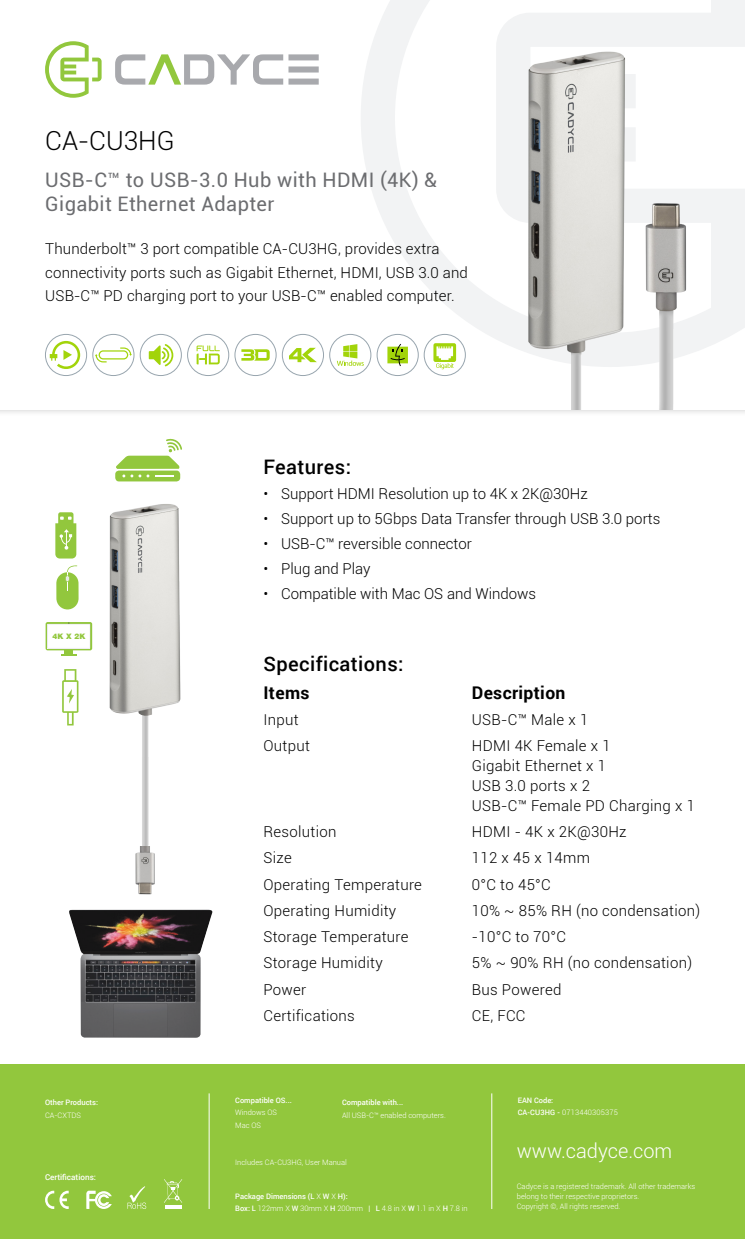
<style>
.page{position:relative;width:745px;height:1239px;background:#fff}
.page>*{position:absolute;margin:0;border:0;box-sizing:border-box;transform-origin:0 0}
.t1{font:300 26.25px "Roboto";color:#000}
.t2{font:20px/24px "Roboto";letter-spacing:.02em;color:#6c6d70}
.t3{font:500 20px "Roboto";letter-spacing:.02em;color:#000}
.t4{font:300 20px "Roboto";color:#fff}
.t5{font:700 17.5px "Roboto";letter-spacing:.02em;color:#000}
.t6{font:300 15px/20px "Roboto";letter-spacing:.01em;color:#000}
.t7{font:500 8.12px "Roboto";color:#fff}
.t8{font:300 7.5px/10px "Roboto";color:#fff}
.t9{font:500 7.5px "Roboto";color:#fff}
.t10{font:300 7.5px "Roboto";letter-spacing:.02em;color:#fff}
.t11{font:900 7.5px "Swiss 721 BT";color:#92c73d}
.s1{font-weight:500}
</style>
<div class="page">
<div style="left:0;top:1064px;width:744px;height:175px;background:#92c73d"></div>
<svg style="left:360px;top:0;width:384px;height:367px"></svg>
<svg style="left:115px;top:54px;width:203px;height:31px"></svg>
<svg style="left:45px;top:41px;width:56px;height:57px"></svg>
<svg style="left:45px;top:1190px;width:24px;height:19px"></svg>
<svg style="left:86px;top:1190px;width:26px;height:19px"></svg>
<svg style="left:127px;top:1186px;width:19px;height:23px"></svg>
<svg style="left:164px;top:1179px;width:18px;height:24px"></svg>
<hr style="left:165px;top:1205px;width:16px;height:4px;background:#fff">
<hr style="left:491px;top:1093px;width:1px;height:116px;background:#fff">
<hr style="left:209px;top:1093px;width:1px;height:116px;background:#fff">
<img style="left:516px;top:43px;width:121px;height:366px">
<img style="left:628px;top:189px;width:71px;height:220px">
<img style="left:142px;top:727px;width:7px;height:30px">
<img style="left:142px;top:757px;width:7px;height:89px">
<img style="left:135px;top:846px;width:20px;height:49px">
<img style="left:109px;top:504px;width:72px;height:223px">
<img style="left:69px;top:909px;width:143px;height:128px">
<div style="left:115px;top:470px;width:65px;height:11px;background:#92c73d;border-radius:4px"></div>
<svg style="left:115px;top:438px;width:67px;height:39px"></svg>
<div style="left:45px;top:334px;width:42px;height:42px;border:1px solid #98a5ae;border-radius:50%"></div>
<svg style="left:50px;top:341px;width:30px;height:28px"></svg>
<div style="left:93px;top:334px;width:41px;height:42px;border:1px solid #98a5ae;border-radius:50%"></div>
<svg style="left:95px;top:347px;width:37px;height:15px"></svg>
<div style="left:140px;top:334px;width:41px;height:42px;border:1px solid #98a5ae;border-radius:50%"></div>
<svg style="left:149px;top:344px;width:24px;height:22px"></svg>
<div style="left:187px;top:334px;width:42px;height:42px;border:1px solid #98a5ae;border-radius:50%"></div>
<svg style="left:196px;top:345px;width:23px;height:19px"></svg>
<div style="left:234px;top:334px;width:42px;height:42px;border:1px solid #98a5ae;border-radius:50%"></div>
<svg style="left:241px;top:349px;width:28px;height:12px"></svg>
<div style="left:329px;top:334px;width:42px;height:42px;border:1px solid #98a5ae;border-radius:50%"></div>
<svg style="left:337px;top:344px;width:26px;height:22px"></svg>
<div style="left:376px;top:334px;width:42px;height:42px;border:1px solid #98a5ae;border-radius:50%"></div>
<svg style="left:387px;top:344px;width:20px;height:22px"></svg>
<div style="left:423px;top:334px;width:42px;height:42px;border:1px solid #98a5ae;border-radius:50%"></div>
<svg style="left:433px;top:343px;width:23px;height:26px"></svg>
<div style="left:282px;top:334px;width:41px;height:42px;border:1px solid #98a5ae;border-radius:50%"></div>
<svg style="left:289px;top:348px;width:27px;height:14px"></svg>
<svg style="left:55px;top:512px;width:21px;height:46px"></svg>
<div style="left:56px;top:572px;width:22px;height:37px;background:#92c73d;border-radius:11px"></div>
<svg style="left:65px;top:565px;width:12px;height:26px"></svg>
<svg style="left:62px;top:669px;width:16px;height:56px"></svg>
<svg style="left:46px;top:622px;width:46px;height:28px"></svg>
<svg style="left:47px;top:622px;width:43px;height:34px"></svg>
<p class="t1" style="left:45px;top:123px;width:131px">CA-CU3HG</p>
<p class="t2" style="left:45px;top:167px;width:393px">USB-C™ to USB-3.0 Hub with HDMI (4K) &amp;<br>Gigabit Ethernet Adapter</p>
<p class="t6" style="left:45px;top:236px;width:424px;line-height:23.8px">Thunderbolt™ 3 port compatible CA-CU3HG, provides extra connectivity ports such as Gigabit Ethernet, HDMI, USB 3.0 and<br>USB-C™ PD charging port to your USB-C™ enabled computer.</p>
<p class="t11" style="left:52px;top:632px;width:34px">4K X 2K</p>
<p class="t9" style="left:45px;top:1097px;width:55px">Other Products:</p>
<p class="t8" style="left:45px;top:1109px;width:38px">CA-CXTDS</p>
<p class="t7" style="left:45px;top:1171px;width:52px">Certifications:</p>
<p class="t3" style="left:263px;top:453px;width:89px">Features:</p>
<p class="t6" style="left:263px;top:483px;width:325px">• Support HDMI Resolution up to 4K x 2K@30Hz</p>
<p class="t6" style="left:263px;top:508px;width:398px">• Support up to 5Gbps Data Transfer through USB 3.0 ports</p>
<p class="t6" style="left:263px;top:533px;width:210px">• USB-C™ reversible connector</p>
<p class="t6" style="left:263px;top:558px;width:108px">• Plug and Play</p>
<p class="t6" style="left:263px;top:583px;width:274px">• Compatible with Mac OS and Windows</p>
<p class="t3" style="left:263px;top:650px;width:141px">Specifications:</p>
<p class="t5" style="left:263px;top:680px;width:48px">Items</p>
<p class="t5" style="left:471px;top:680px;width:95px">Description</p>
<p class="t6" style="left:263px;top:709px;width:37px">Input</p>
<p class="t6" style="left:471px;top:709px;width:118px">USB-C™ Male x 1</p>
<p class="t6" style="left:263px;top:735px;width:48px">Output</p>
<p class="t6" style="left:471px;top:735px;width:224px">HDMI 4K Female x 1<br>Gigabit Ethernet x 1<br>USB 3.0 ports x 2<br>USB-C™ Female PD Charging x 1</p>
<p class="t6" style="left:263px;top:821px;width:74px">Resolution</p>
<p class="t6" style="left:471px;top:821px;width:156px">HDMI - 4K x 2K@30Hz</p>
<p class="t6" style="left:263px;top:847px;width:30px">Size</p>
<p class="t6" style="left:471px;top:847px;width:120px">112 x 45 x 14mm</p>
<p class="t6" style="left:263px;top:874px;width:160px">Operating Temperature</p>
<p class="t6" style="left:471px;top:874px;width:80px">0°C to 45°C</p>
<p class="t6" style="left:263px;top:900px;width:134px">Operating Humidity</p>
<p class="t6" style="left:471px;top:900px;width:230px">10% ~ 85% RH (no condensation)</p>
<p class="t6" style="left:263px;top:926px;width:146px">Storage Temperature</p>
<p class="t6" style="left:471px;top:926px;width:96px">-10°C to 70°C</p>
<p class="t6" style="left:263px;top:952px;width:121px">Storage Humidity</p>
<p class="t6" style="left:471px;top:952px;width:222px">5% ~ 90% RH (no condensation)</p>
<p class="t6" style="left:263px;top:978px;width:44px">Power</p>
<p class="t6" style="left:471px;top:978px;width:91px">Bus Powered</p>
<p class="t6" style="left:263px;top:1005px;width:93px">Certifications</p>
<p class="t6" style="left:471px;top:1005px;width:55px">CE, FCC</p>
<p class="t9" style="left:235px;top:1095px;width:58px">Compatible OS...</p>
<p class="t8" style="left:235px;top:1107px;width:43px">Windows OS</p>
<p class="t8" style="left:235px;top:1120px;width:27px">Mac OS</p>
<p class="t9" style="left:342px;top:1097px;width:63px">Compatible with...</p>
<p class="t8" style="left:342px;top:1109px;width:105px">All USB-C™ enabled computers.</p>
<p class="t8" style="left:235px;top:1156px;width:113px">Includes CA-CU3HG, User Manual</p>
<p class="t8" style="left:235px;top:1189px;width:234px;line-height:12.5px"><span class="s1">Package Dimensions (L</span> X <span class="s1">W</span> X <span class="s1">H):<br>Box: L</span> 122mm X <span class="s1">W</span> 30mm X <span class="s1">H</span> 200mm <span class="s1">| L</span> 4.8 in X <span class="s1">W</span> 1.1 in X <span class="s1">H</span> 7.8 in</p>
<p class="t9" style="left:517px;top:1094px;width:37px">EAN Code:</p>
<p class="t10" style="left:517px;top:1107px;width:102px"><span class="s1">CA-CU3HG -</span> 0713440305375</p>
<p class="t4" style="left:516px;top:1137px;width:157px">www.cadyce.com</p>
<p class="t8" style="left:516px;top:1181px;width:180px">Cadyce is a registered trademark. All other trademarks belong to their respective proprietors.<br>Copyright ©, All rights reserved.</p>
</div>
